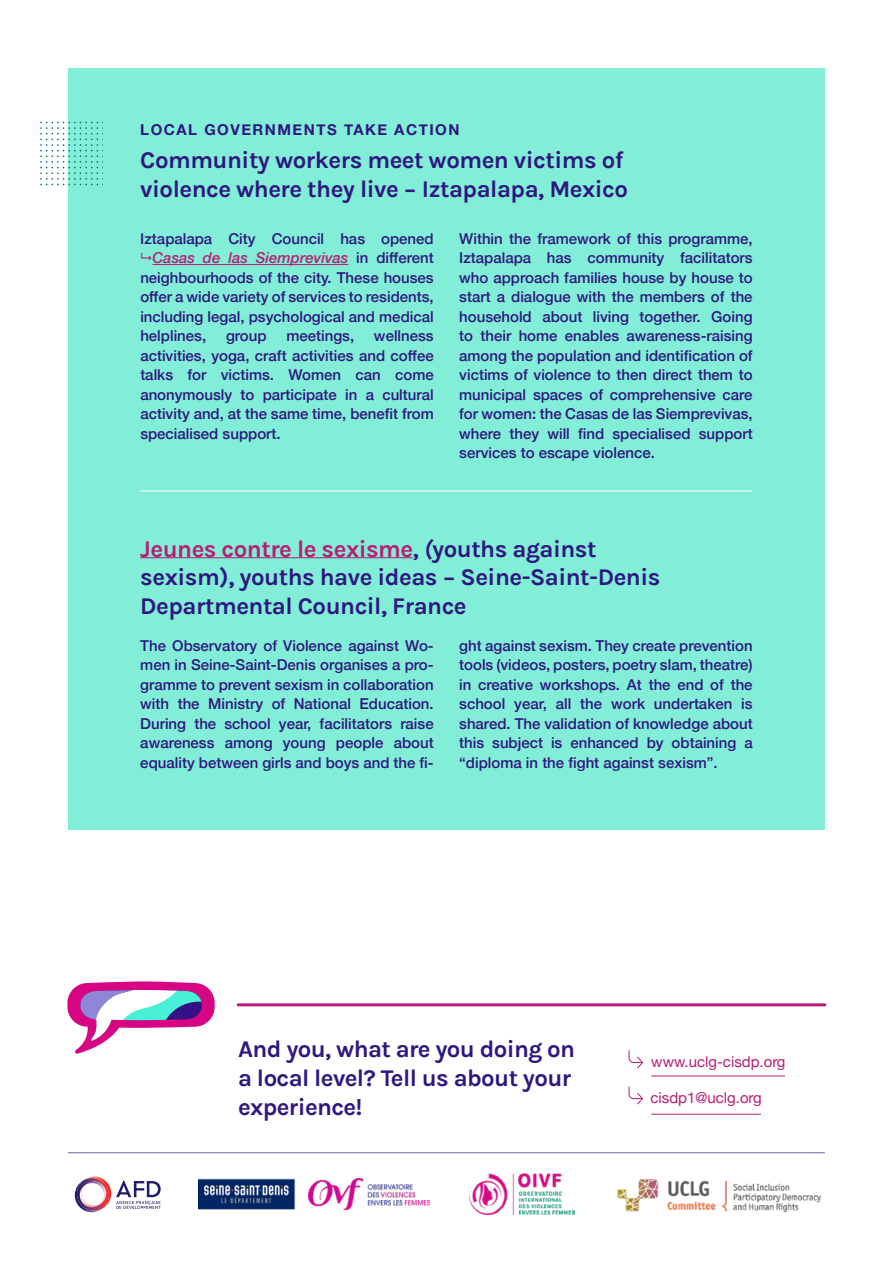
<style>
.page{position:relative;width:893px;height:1263px;background:#fff}
.page>*{position:absolute;margin:0;border:0;box-sizing:border-box;transform-origin:0 0}
.t1{font:24px/28.8px "Karla";letter-spacing:-.02em;color:#2e1780}
.t2{font:500 15px/19.5px "Helvetica Neue";color:#2e1780;text-align:justify}
.t3{font:italic 500 15px "Helvetica Neue";color:#b81d74}
.t4{font:15px "Helvetica Neue";color:#b81d74}
.t5{font:700 15px "Helvetica Neue";letter-spacing:.1em;color:#2e1780}
.s1{font-style:normal;color:#2e1780}
.s2{color:#b81d74}
.s3{font-style:italic}
</style>
<div class="page">
<div style="left:69px;top:68px;width:756px;height:762px;background:#82eed7"></div>
<hr style="left:152px;top:264px;width:196px;height:1px;background:#b81d74">
<svg style="left:40px;top:122px;width:58px;height:63px"></svg>
<hr style="left:140px;top:557px;width:273px;height:1px;background:#b81d74">
<hr style="left:140px;top:491px;width:613px;height:1px;background:#fff">
<img style="left:199px;top:1179px;width:230px;height:31px">
<img style="left:469px;top:1174px;width:105px;height:41px">
<svg style="left:87px;top:1176px;width:24px;height:26px"></svg>
<svg style="left:75px;top:1187px;width:23px;height:25px"></svg>
<svg style="left:77px;top:1178px;width:32px;height:33px"></svg>
<svg style="left:116px;top:1181px;width:45px;height:28px"></svg>
<hr style="left:68px;top:1152px;width:757px;height:1px;background:#6a5ca2">
<svg style="left:67px;top:981px;width:148px;height:73px"></svg>
<hr style="left:651px;top:1075px;width:134px;height:1px;background:#b81d74">
<hr style="left:651px;top:1114px;width:110px;height:1px;background:#b81d74">
<svg style="left:628px;top:1050px;width:15px;height:19px"></svg>
<svg style="left:628px;top:1086px;width:15px;height:19px"></svg>
<hr style="left:238px;top:1003px;width:587px;height:3px;background:#b81d74">
<img style="left:617px;top:1178px;width:204px;height:35px">
<p class="t5" style="left:140px;top:118px;width:321px">LOCAL GOVERNMENTS TAKE ACTION</p>
<h1 class="t1" style="left:140px;top:145px;width:489px">Community workers meet women victims of violence where they live − Iztapalapa, Mexico</h1>
<p class="t2" style="left:140px;top:228px;width:295px">Iztapalapa City Council has opened</p>
<p class="t3" style="left:152px;top:245px;width:283px">Casas de las Siemprevivas <span class="s1">in different</span></p>
<p class="t2" style="left:140px;top:267px;width:295px">neighbourhoods of the city. These houses</p>
<p class="t2" style="left:140px;top:286px;width:295px">offer a wide variety of services to residents,</p>
<p class="t2" style="left:140px;top:306px;width:295px">including legal, psychological and medical</p>
<p class="t2" style="left:140px;top:325px;width:67px">helplines,</p>
<p class="t2" style="left:226px;top:325px;width:42px">group</p>
<p class="t2" style="left:286px;top:325px;width:69px">meetings,</p>
<p class="t2" style="left:459px;top:228px;width:295px">Within the framework of this programme, Iztapalapa has community facilitators who approach families house by house to start a dialogue with the members of the household about living together. Going to their home enables awareness-raising among the population and identification of victims of violence to then direct them to municipal spaces of comprehensive care for women: the Casas de las Siemprevivas, where they will find specialised support services to escape violence.</p>
<p class="t2" style="left:140px;top:325px;width:295px;text-indent:234px">wellness activities, yoga, craft activities and coffee talks for victims. Women can come anonymously to participate in a cultural activity and, at the same time, benefit from specialised support.</p>
<h1 class="t1" style="left:140px;top:533px;width:522px"><span class="s2">Jeunes contre le sexisme</span>, <span class="s3">(</span>youths against sexism), youths have ideas − Seine-Saint-Denis<br>Departmental Council, France</h1>
<p class="t2" style="left:140px;top:634px;width:295px">The Observatory of Violence against Wo&shy;men in Seine-Saint-Denis organises a pro&shy;gramme to prevent sexism in collaboration with the Ministry of National Education.<br>During the school year, facilitators raise awareness among young people about equality between girls and boys and the fi-</p>
<p class="t2" style="left:459px;top:634px;width:295px">ght against sexism. They create prevention tools (videos, posters, poetry slam, theatre) in creative workshops. At the end of the school year, all the work undertaken is shared. The validation of knowledge about this subject is enhanced by obtaining a “diploma in the fight against sexism”.</p>
<h1 class="t1" style="left:238px;top:1034px;width:338px">And you, what are you doing on a local level? Tell us about your experience!</h1>
<p class="t4" style="left:651px;top:1050px;width:136px">www.uclg-cisdp.org</p>
<p class="t4" style="left:650px;top:1086px;width:113px">cisdp1@uclg.org</p>
</div>
